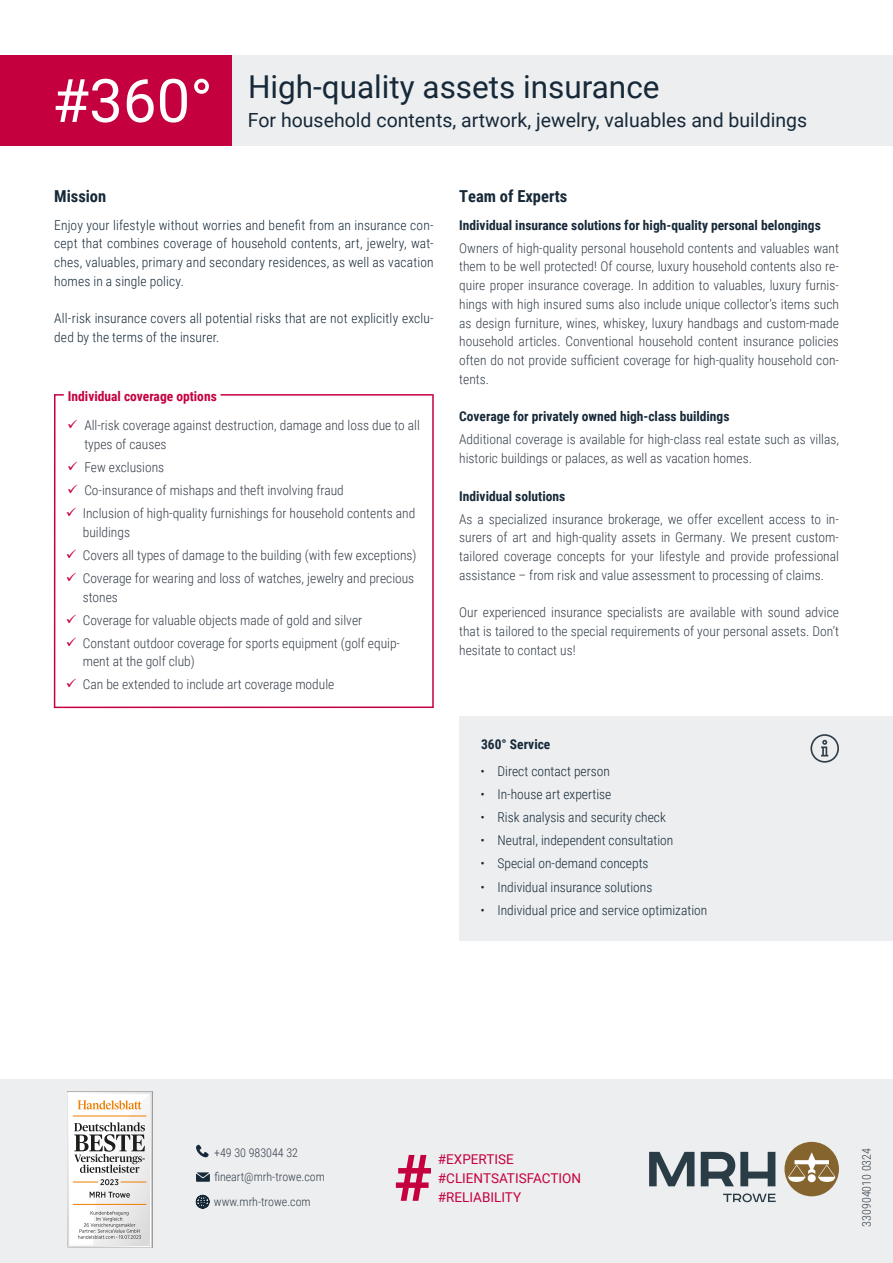
<style>
.page{position:relative;width:893px;height:1263px;background:#fff}
.page>*{position:absolute;margin:0;border:0;box-sizing:border-box;transform-origin:0 0}
.Hashtag_groß{font:700 64.5px "Roboto";color:#c5003e}
._360{font:60px "Roboto";color:#fff}
.H1_Titel{font:31.5px "Roboto";color:#172938}
.H2_Unterüberschrift{font:19.5px "Roboto";color:#172938}
.H3_Überschrift{font:700 16.5px "Roboto Condensed";color:#172938}
.Fließtext{font:300 13.5px/18.8px "Roboto Condensed";color:#343e49}
.Fließtext-2{font:300 13.5px/18.8px "Roboto Condensed";color:#172938;text-align:justify}
.H4_Überschrift_im_Text{font:700 13.5px "Roboto Condensed";color:#172938}
.Hashtags{font:13.5px "Roboto";color:#c5003e}
.H4_Überschrift_im_Text__rot{font:700 13.5px "Roboto Condensed";color:#c5003e}
.Footer_-_Kontaktdaten{font:300 12px "Roboto Condensed";color:#343e49}
.Druckstücknummer{font:300 12px "Roboto Condensed";color:#343e49}
</style>
<div class="page">
<div style="left:0;top:1079px;width:893px;height:184px;background:#eceeef"></div>
<img style="left:67px;top:1091px;width:85px;height:157px">
<img style="left:69px;top:1094px;width:81px;height:151px">
<svg style="left:70px;top:1094px;width:79px;height:151px"></svg>
<svg style="left:196px;top:1195px;width:14px;height:13px"></svg>
<svg style="left:196px;top:1145px;width:13px;height:12px"></svg>
<svg style="left:196px;top:1172px;width:14px;height:10px"></svg>
<div style="left:215px;top:55px;width:678px;height:91px;background:#eceeef"></div>
<div style="left:0;top:55px;width:231px;height:91px;background:#c5003e"></div>
<div style="left:459px;top:716px;width:434px;height:225px;background:#eceeef"></div>
<svg style="left:810px;top:734px;width:29px;height:29px"></svg>
<hr style="left:432px;top:394px;width:2px;height:313px;background:#c5003e">
<hr style="left:221px;top:394px;width:212px;height:2px;background:#c5003e">
<hr style="left:54px;top:706px;width:380px;height:2px;background:#c5003e">
<hr style="left:54px;top:394px;width:2px;height:313px;background:#c5003e">
<svg style="left:55px;top:394px;width:9px;height:2px"></svg>
<svg style="left:649px;top:1152px;width:45px;height:34px"></svg>
<svg style="left:701px;top:1152px;width:74px;height:34px"></svg>
<svg style="left:723px;top:1193px;width:53px;height:9px"></svg>
<div style="left:784px;top:1142px;width:55px;height:54px;background:#85642e;border-radius:50%"></div>
<svg style="left:788px;top:1152px;width:47px;height:30px"></svg>
<p class="_360" style="left:52px;top:59px;width:162px">#360°</p>
<p class="H1_Titel" style="left:248px;top:65px;width:413px">High-quality assets insurance</p>
<p class="H2_Unterüberschrift" style="left:248px;top:106px;width:561px">For household contents, artwork, jewelry, valuables and buildings</p>
<p class="H3_Überschrift" style="left:54px;top:185px;width:54px">Mission</p>
<p class="Fließtext-2" style="left:54px;top:215px;width:381px">Enjoy your lifestyle without worries and benefit from an insurance con&shy;cept that combines coverage of household contents, art, jewelry, wat&shy;ches, valuables, primary and secondary residences, as well as vacation homes in a single policy.</p>
<p class="Fließtext-2" style="left:54px;top:309px;width:381px">All-risk insurance covers all potential risks that are not explicitly exclu&shy;ded by the terms of the insurer.</p>
<p class="H4_Überschrift_im_Text__rot" style="left:68px;top:387px;width:150px">Individual coverage options</p>
<p class="Fließtext" style="left:84px;top:416px;width:337px">All-risk coverage against destruction, damage and loss due to all types of causes</p>
<p class="Fließtext" style="left:84px;top:457px;width:81px">Few exclusions</p>
<p class="Fließtext" style="left:84px;top:480px;width:261px">Co-insurance of mishaps and theft involving fraud</p>
<p class="Fließtext" style="left:83px;top:503px;width:334px">Inclusion of high-quality furnishings for household contents and buildings</p>
<p class="Fließtext" style="left:83px;top:545px;width:335px">Covers all types of damage to the building (with few exceptions)</p>
<p class="Fließtext" style="left:83px;top:568px;width:333px">Coverage for wearing and loss of watches, jewelry and precious stones</p>
<p class="Fließtext" style="left:83px;top:610px;width:281px">Coverage for valuable objects made of gold and silver</p>
<p class="Fließtext" style="left:83px;top:633px;width:319px">Constant outdoor coverage for sports equipment (golf equip&shy;ment at the golf club)</p>
<p class="Fließtext" style="left:83px;top:675px;width:253px">Can be extended to include art coverage module</p>
<p class="H3_Überschrift" style="left:459px;top:185px;width:110px">Team of Experts</p>
<p class="H4_Überschrift_im_Text" style="left:459px;top:215px;width:363px">Individual insurance solutions for high-quality personal belongings</p>
<p class="Fließtext" style="left:459px;top:238px;width:381px;text-align:justify">Owners of high-quality personal household contents and valuables want them to be well protected! Of course, luxury household contents also re&shy;quire proper insurance coverage. In addition to valuables, luxury furnis&shy;hings with high insured sums also include unique collector’s items such as design furniture, wines, whiskey, luxury handbags and custom-made household articles. Conventional household content insurance policies often do not provide sufficient coverage for high-quality household con&shy;tents.</p>
<p class="H4_Überschrift_im_Text" style="left:459px;top:407px;width:272px">Coverage for privately owned high-class buildings</p>
<p class="Fließtext" style="left:459px;top:430px;width:381px">Additional coverage is available for high-class real estate such as villas, historic buildings or palaces, as well as vacation homes.</p>
<p class="H4_Überschrift_im_Text" style="left:459px;top:486px;width:108px">Individual solutions</p>
<p class="Fließtext" style="left:459px;top:509px;width:381px;text-align:justify">As a specialized insurance brokerage, we offer excellent access to in&shy;surers of art and high-quality assets in Germany. We present custom&shy;tailored coverage concepts for your lifestyle and provide professional assistance – from risk and value assessment to processing of claims.</p>
<p class="Fließtext" style="left:459px;top:603px;width:381px;text-align:justify">Our experienced insurance specialists are available with sound advice that is tailored to the special requirements of your personal assets. Don’t hesitate to contact us!</p>
<p class="H4_Überschrift_im_Text" style="left:481px;top:734px;width:71px">360° Service</p>
<p class="Fließtext-2" style="left:480px;top:762px;width:131px">• Direct contact person</p>
<p class="Fließtext-2" style="left:480px;top:785px;width:132px">• In-house art expertise</p>
<p class="Fließtext-2" style="left:480px;top:808px;width:187px">• Risk analysis and security check</p>
<p class="Fließtext-2" style="left:480px;top:831px;width:194px">• Neutral, independent consultation</p>
<p class="Fließtext-2" style="left:480px;top:854px;width:170px">• Special on-demand concepts</p>
<p class="Fließtext-2" style="left:480px;top:877px;width:173px">• Individual insurance solutions</p>
<p class="Fließtext-2" style="left:480px;top:900px;width:228px">• Individual price and service optimization</p>
<p class="Footer_-_Kontaktdaten" style="left:214px;top:1144px;width:86px">+49 30 983044 32</p>
<p class="Footer_-_Kontaktdaten" style="left:214px;top:1168px;width:112px">fineart@mrh-trowe.com</p>
<p class="Footer_-_Kontaktdaten" style="left:214px;top:1193px;width:98px">www.mrh-trowe.com</p>
<p class="Hashtag_groß" style="left:394px;top:1133px;width:40px">#</p>
<p class="Hashtags" style="left:438px;top:1150px;width:77px">#EXPERTISE</p>
<p class="Hashtags" style="left:438px;top:1169px;width:145px">#CLIENTSATISFACTION</p>
<p class="Hashtags" style="left:438px;top:1187px;width:85px">#RELIABILITY</p>
<p class="Druckstücknummer" style="left:858px;top:1226px;width:80px;rotate:-90deg">330904010 0324</p>
</div>
